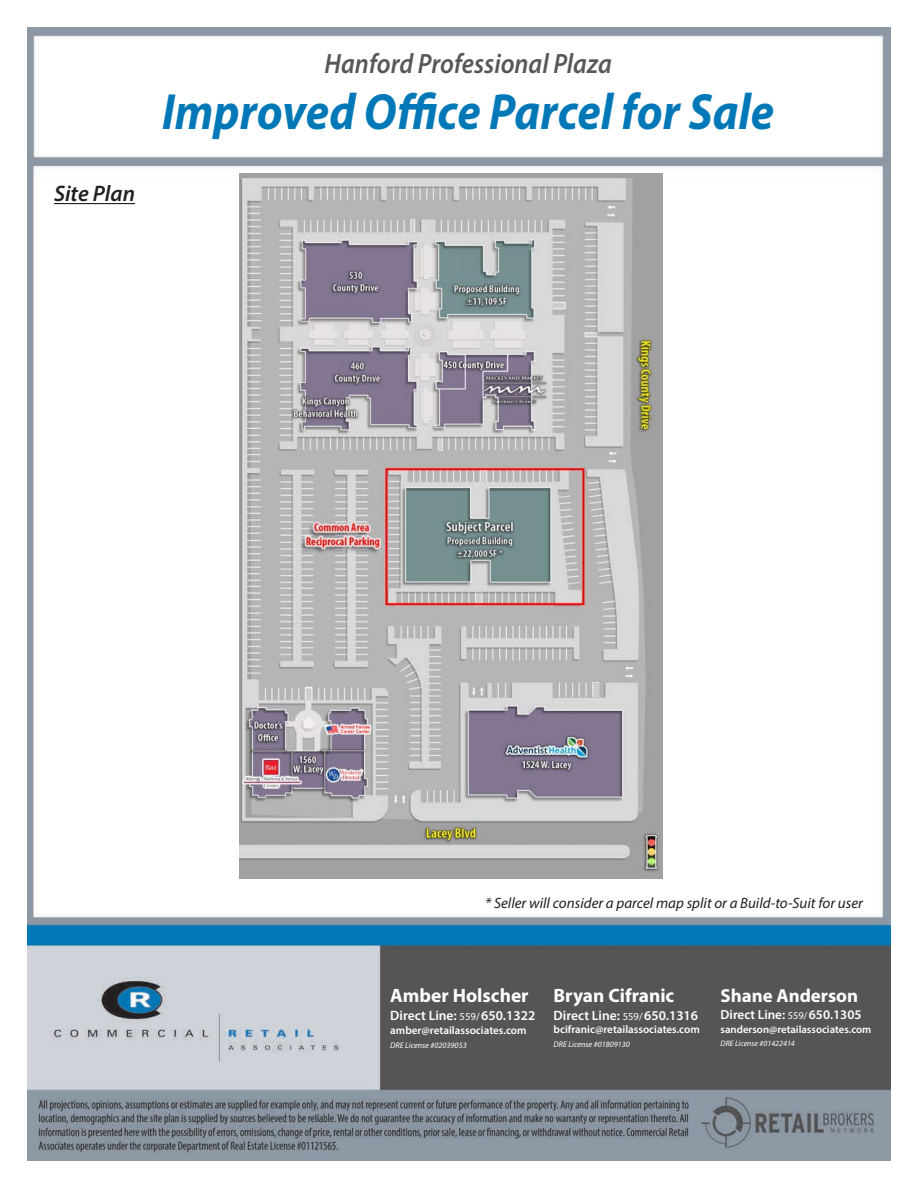
<style>
.page{position:relative;width:918px;height:1188px;background:#fff}
.page>*{position:absolute;margin:0;border:0;box-sizing:border-box;transform-origin:0 0}
.t1{font:italic 700 51.15px "Myriad Pro";color:#0078b7;scale:.91 1}
.t2{font:italic 600 28.05px "Myriad Pro";color:#555758;scale:.91 1}
.t3{font:italic 600 22.5px "Myriad Pro";color:#231f20}
.t4{font:700 19.35px "Myriad Pro";color:#fff}
.t5{font:700 18.9px "Myriad Pro";color:#fff}
.t6{font:italic 15px "Myriad Pro";color:#231f20}
.t7{font:600 13.5px "Myriad Pro";color:#fff}
.t8{font:600 13.2px "Myriad Pro";color:#fff}
.t9{font:600 11.1px "Myriad Pro";color:#fff}
.t10{font:600 10.8px "Myriad Pro";color:#fff}
.t11{font:italic 8.25px "Myriad Pro";color:#fff}
.t12{font:italic 8.1px "Myriad Pro";color:#fff}
.t13{font:italic 7.95px "Myriad Pro";color:#fff}
.s1{font-weight:400;font-size:10.65px}
.s2{font-weight:400;font-size:10.35px}
</style>
<div class="page">
<img style="left:27px;top:27px;width:864px;height:1134px">
<img style="left:240px;top:174px;width:422px;height:704px">
<hr style="left:54px;top:203px;width:81px;height:1px;background:#231f20">
<h3 class="t3" style="left:54px;top:179px;width:83px">Site Plan</h3>
<h2 class="t2" style="left:325px;top:46px;width:317px">Hanford Professional Plaza</h2>
<h1 class="t1" style="left:162px;top:78px;width:674px">Improved Office Parcel for Sale</h1>
<p class="t6" style="left:485px;top:894px;width:379px">* Seller will consider a parcel map split or a Build-to-Suit for user</p>
<p class="t4" style="left:390px;top:983px;width:140px">Amber Holscher</p>
<p class="t7" style="left:390px;top:1007px;width:146px">Direct Line: <span class="s1">559/</span>650.1322</p>
<p class="t9" style="left:390px;top:1023px;width:138px">amber@retailassociates.com</p>
<p class="t11" style="left:390px;top:1040px;width:78px">DRE License #02039053</p>
<p class="t4" style="left:554px;top:982px;width:122px">Bryan Cifranic</p>
<p class="t7" style="left:554px;top:1006px;width:146px">Direct Line: <span class="s1">559/</span>650.1316</p>
<p class="t9" style="left:554px;top:1023px;width:148px">bcifranic@retailassociates.com</p>
<p class="t12" style="left:554px;top:1040px;width:78px">DRE License #01809130</p>
<p class="t5" style="left:721px;top:983px;width:139px">Shane Anderson</p>
<p class="t8" style="left:721px;top:1006px;width:142px">Direct Line: <span class="s2">559/</span>650.1305</p>
<p class="t10" style="left:721px;top:1022px;width:152px">sanderson@retailassociates.com</p>
<p class="t13" style="left:721px;top:1039px;width:76px">DRE License #01422414</p>
</div>
